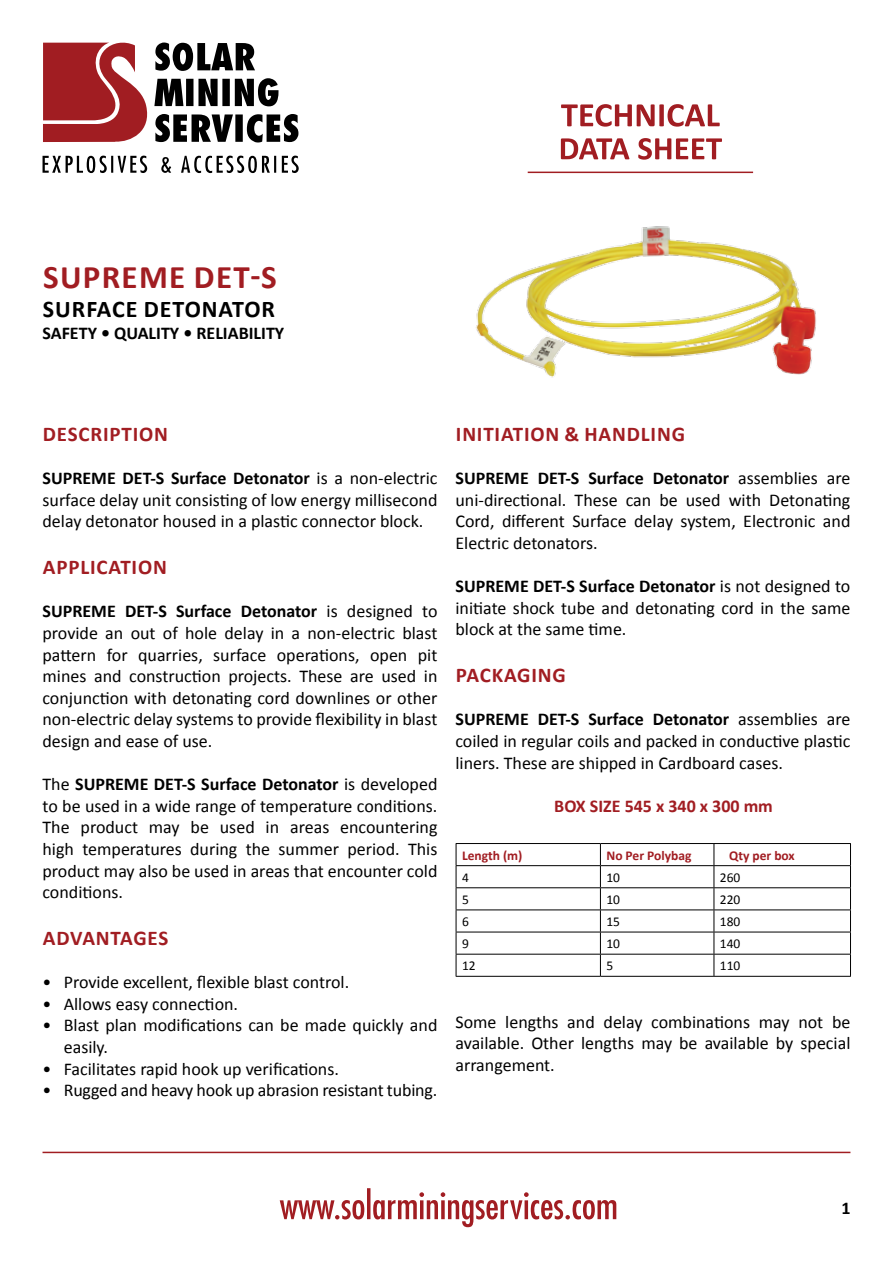
<style>
.page{position:relative;width:893px;height:1263px;background:#fff}
.page>*{position:absolute;margin:0;border:0;box-sizing:border-box;transform-origin:0 0}
.t1{font:700 33px "Calibri";letter-spacing:.04em;color:#a11d22}
.t2{font:700 24px "Calibri";letter-spacing:.04em;color:#000}
.t3{font:700 21px "Calibri";letter-spacing:.04em;color:#a11d22}
.t4{font:18px/21.6px "Calibri";color:#000;text-align:justify}
.t5{font:700 18px "Calibri";color:#000}
.t6{font:700 18px "Calibri";color:#a11d22}
.t7{font:700 13.5px "Calibri";color:#a11d22}
.t8{font:13.5px "Calibri";color:#000}
.s1{font-weight:700}
</style>
<div class="page">
<svg style="left:43px;top:156px;width:256px;height:17px"></svg>
<svg style="left:43px;top:42px;width:255px;height:100px"></svg>
<svg style="left:561px;top:138px;width:161px;height:22px"></svg>
<svg style="left:561px;top:104px;width:159px;height:23px"></svg>
<hr style="left:528px;top:172px;width:225px;height:1px;background:#a11d22">
<hr style="left:43px;top:1152px;width:807px;height:1px;background:#a11d22">
<svg style="left:280px;top:1188px;width:336px;height:39px"></svg>
<hr style="left:456px;top:843px;width:144px;height:1px;background:#000">
<hr style="left:600px;top:843px;width:114px;height:1px;background:#000">
<hr style="left:714px;top:843px;width:137px;height:1px;background:#000">
<hr style="left:456px;top:865px;width:144px;height:1px;background:#000">
<hr style="left:600px;top:865px;width:114px;height:1px;background:#000">
<hr style="left:714px;top:865px;width:137px;height:1px;background:#000">
<hr style="left:456px;top:887px;width:144px;height:1px;background:#000">
<hr style="left:600px;top:887px;width:114px;height:1px;background:#000">
<hr style="left:714px;top:887px;width:137px;height:1px;background:#000">
<hr style="left:456px;top:909px;width:144px;height:1px;background:#000">
<hr style="left:600px;top:909px;width:114px;height:1px;background:#000">
<hr style="left:714px;top:909px;width:137px;height:1px;background:#000">
<hr style="left:456px;top:932px;width:144px;height:1px;background:#000">
<hr style="left:600px;top:932px;width:114px;height:1px;background:#000">
<hr style="left:714px;top:932px;width:137px;height:1px;background:#000">
<hr style="left:456px;top:954px;width:144px;height:1px;background:#000">
<svg style="left:456px;top:844px;width:1px;height:132px"></svg>
<hr style="left:600px;top:954px;width:114px;height:1px;background:#000">
<svg style="left:600px;top:844px;width:1px;height:132px"></svg>
<hr style="left:714px;top:954px;width:137px;height:1px;background:#000">
<svg style="left:714px;top:844px;width:1px;height:132px"></svg>
<svg style="left:850px;top:844px;width:1px;height:132px"></svg>
<hr style="left:456px;top:976px;width:144px;height:1px;background:#000">
<hr style="left:600px;top:976px;width:114px;height:1px;background:#000">
<hr style="left:714px;top:976px;width:137px;height:1px;background:#000">
<img style="left:476px;top:226px;width:340px;height:152px">
<h1 class="t1" style="left:43px;top:256px;width:235px">SUPREME DET-S</h1>
<h2 class="t2" style="left:43px;top:294px;width:234px">SURFACE DETONATOR</h2>
<p class="t5" style="left:43px;top:321px;width:243px">SAFETY • QUALITY • RELIABILITY</p>
<p class="t3" style="left:43px;top:421px;width:127px">DESCRIPTION</p>
<p class="t4" style="left:43px;top:467px;width:396px"><span class="s1">SUPREME DET-S Surface Detonator</span> is a non-electric surface delay unit consisting of low energy millisecond delay detonator housed in a plastic connector block.</p>
<p class="t3" style="left:43px;top:554px;width:125px">APPLICATION</p>
<p class="t4" style="left:43px;top:601px;width:396px"><span class="s1">SUPREME DET-S Surface Detonator</span> is designed to provide an out of hole delay in a non-electric blast pattern for quarries, surface operations, open pit mines and construction projects. These are used in conjunction with detonating cord downlines or other non-electric delay systems to provide flexibility in blast design and ease of use.</p>
<p class="t4" style="left:43px;top:773px;width:396px">The <span class="s1">SUPREME DET-S Surface Detonator</span> is developed to be used in a wide range of temperature conditions.<br>The product may be used in areas encountering high temperatures during the summer period. This product may also be used in areas that encounter cold conditions.</p>
<p class="t3" style="left:43px;top:925px;width:127px">ADVANTAGES</p>
<p class="t4" style="left:43px;top:971px;width:308px">• Provide excellent, flexible blast control.</p>
<p class="t4" style="left:43px;top:993px;width:197px">• Allows easy connection.</p>
<p class="t4" style="left:64px;top:1015px;width:375px;text-indent:-21px">• Blast plan modifications can be made quickly and easily.</p>
<p class="t4" style="left:43px;top:1058px;width:298px">• Facilitates rapid hook up verifications.</p>
<p class="t4" style="left:43px;top:1079px;width:396px">• Rugged and heavy hook up abrasion resistant tubing.</p>
<p class="t3" style="left:456px;top:421px;width:231px">INITIATION &amp; HANDLING</p>
<p class="t4" style="left:455px;top:467px;width:396px"><span class="s1">SUPREME DET-S Surface Detonator</span> assemblies are uni-directional. These can be used with Detonating Cord, different Surface delay system, Electronic and Electric detonators.</p>
<p class="t4" style="left:455px;top:575px;width:396px"><span class="s1">SUPREME DET-S Surface Detonator</span> is not designed to initiate shock tube and detonating cord in the same block at the same time.</p>
<p class="t3" style="left:456px;top:662px;width:112px">PACKAGING</p>
<p class="t4" style="left:455px;top:709px;width:396px"><span class="s1">SUPREME DET-S Surface Detonator</span> assemblies are coiled in regular coils and packed in conductive plastic liners. These are shipped in Cardboard cases.</p>
<p class="t6" style="left:554px;top:794px;width:220px">BOX SIZE 545 x 340 x 300 mm</p>
<p class="t7" style="left:462px;top:846px;width:62px">Length (m)</p>
<p class="t7" style="left:606px;top:846px;width:87px">No Per Polybag</p>
<p class="t7" style="left:729px;top:846px;width:67px">Qty per box</p>
<p class="t8" style="left:462px;top:869px;width:8px">4</p>
<p class="t8" style="left:606px;top:869px;width:15px">10</p>
<p class="t8" style="left:720px;top:869px;width:22px">260</p>
<p class="t8" style="left:462px;top:891px;width:8px">5</p>
<p class="t8" style="left:606px;top:891px;width:15px">10</p>
<p class="t8" style="left:720px;top:891px;width:22px">220</p>
<p class="t8" style="left:462px;top:913px;width:8px">6</p>
<p class="t8" style="left:606px;top:913px;width:15px">15</p>
<p class="t8" style="left:720px;top:913px;width:22px">180</p>
<p class="t8" style="left:462px;top:935px;width:8px">9</p>
<p class="t8" style="left:606px;top:935px;width:15px">10</p>
<p class="t8" style="left:720px;top:935px;width:22px">140</p>
<p class="t8" style="left:462px;top:957px;width:15px">12</p>
<p class="t8" style="left:606px;top:957px;width:8px">5</p>
<p class="t8" style="left:720px;top:957px;width:22px">110</p>
<p class="t4" style="left:455px;top:1011px;width:396px">Some lengths and delay combinations may not be available. Other lengths may be available by special arrangement.</p>
<p class="t5" style="left:841px;top:1197px;width:11px">1</p>
</div>
